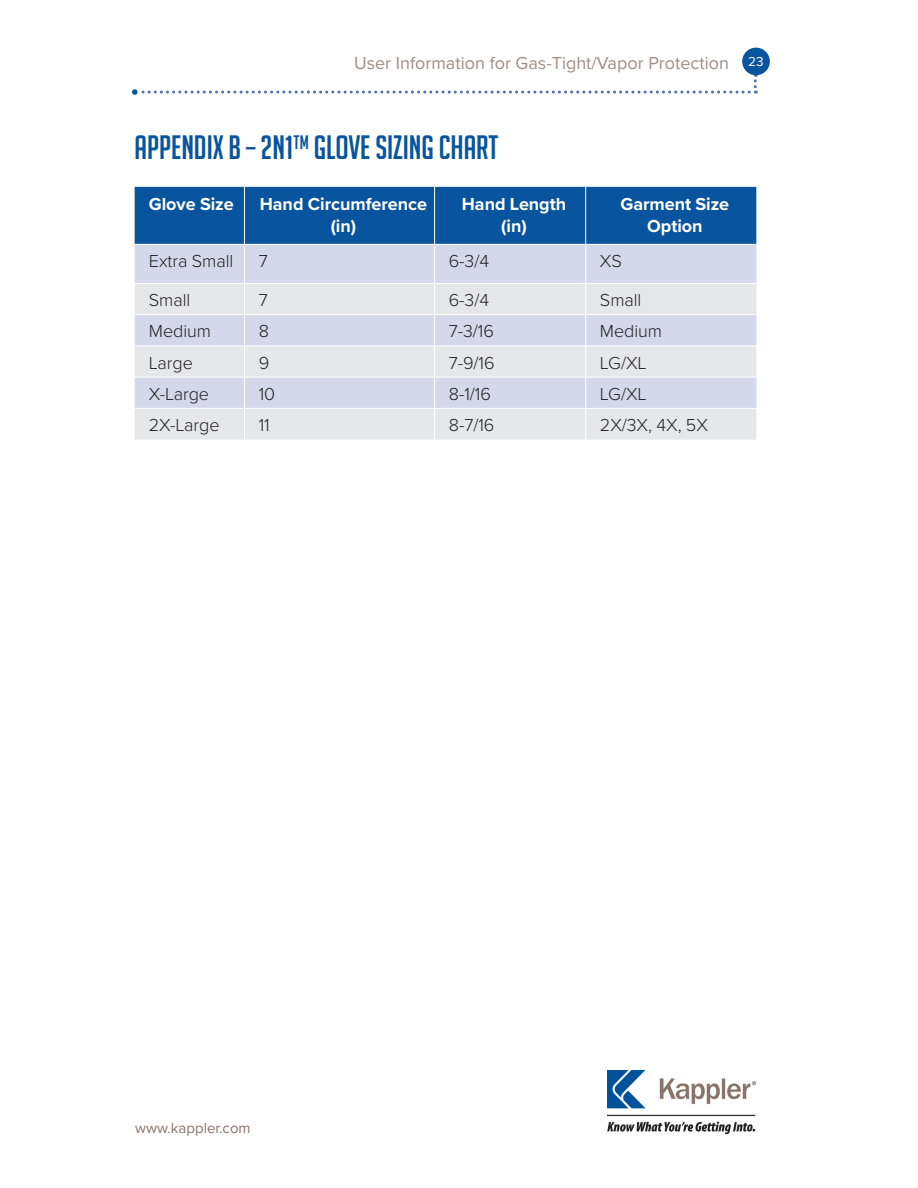
<style>
.page{position:relative;width:918px;height:1188px;background:#fff}
.page>*{position:absolute;margin:0;border:0;box-sizing:border-box;transform-origin:0 0}
._00_BL{font:33px "Big Noodle Titling";color:#09549e}
.Table_Paragraph{font:300 18px "Proxima Nova";letter-spacing:-.005em;color:#231f20}
.Table_Paragraph-2{font:700 18px/22.5px "Proxima Nova";letter-spacing:-.005em;color:#fff;text-align:center}
.t1{font:18px "Proxima Nova";color:#9f8e86}
.t2{font:15px "Proxima Nova";color:#88746b}
.s1{font-size:13.5px;color:#fff}
</style>
<div class="page">
<div style="left:742px;top:48px;width:28px;height:27px;background:#09549e;border-radius:50%"></div>
<svg style="left:132px;top:74px;width:625px;height:21px"></svg>
<img style="left:607px;top:1070px;width:149px;height:63px">
<div style="left:135px;top:187px;width:621px;height:57px;background:#09549e"></div>
<div style="left:135px;top:245px;width:621px;height:38px;background:#d5d8eb"></div>
<svg style="left:135px;top:284px;width:621px;height:156px;background:#dfe1ea"></svg>
<hr style="left:244px;top:187px;width:1px;height:57px;background:#fff">
<hr style="left:434px;top:187px;width:1px;height:57px;background:#fff">
<hr style="left:585px;top:187px;width:1px;height:57px;background:#fff">
<hr style="left:244px;top:245px;width:1px;height:38px;background:#fff">
<hr style="left:434px;top:245px;width:1px;height:38px;background:#fff">
<hr style="left:585px;top:245px;width:1px;height:38px;background:#fff">
<hr style="left:244px;top:284px;width:1px;height:30px;background:#fff">
<hr style="left:434px;top:284px;width:1px;height:30px;background:#fff">
<hr style="left:585px;top:284px;width:1px;height:30px;background:#fff">
<hr style="left:135px;top:314px;width:109px;height:1px;background:#fff">
<hr style="left:244px;top:314px;width:191px;height:1px;background:#fff">
<hr style="left:244px;top:315px;width:1px;height:31px;background:#fff">
<hr style="left:435px;top:314px;width:151px;height:1px;background:#fff">
<hr style="left:434px;top:315px;width:1px;height:31px;background:#fff">
<hr style="left:586px;top:314px;width:170px;height:1px;background:#fff">
<hr style="left:585px;top:315px;width:1px;height:31px;background:#fff">
<hr style="left:135px;top:346px;width:109px;height:1px;background:#fff">
<hr style="left:244px;top:346px;width:191px;height:1px;background:#fff">
<hr style="left:244px;top:346px;width:1px;height:31px;background:#fff">
<hr style="left:435px;top:346px;width:151px;height:1px;background:#fff">
<hr style="left:434px;top:346px;width:1px;height:31px;background:#fff">
<hr style="left:586px;top:346px;width:170px;height:1px;background:#fff">
<hr style="left:585px;top:346px;width:1px;height:31px;background:#fff">
<hr style="left:135px;top:377px;width:109px;height:1px;background:#fff">
<hr style="left:244px;top:377px;width:191px;height:1px;background:#fff">
<hr style="left:244px;top:378px;width:1px;height:30px;background:#fff">
<hr style="left:435px;top:377px;width:151px;height:1px;background:#fff">
<hr style="left:434px;top:378px;width:1px;height:30px;background:#fff">
<hr style="left:586px;top:377px;width:170px;height:1px;background:#fff">
<hr style="left:585px;top:378px;width:1px;height:30px;background:#fff">
<hr style="left:135px;top:408px;width:109px;height:1px;background:#fff">
<hr style="left:244px;top:408px;width:191px;height:1px;background:#fff">
<hr style="left:244px;top:409px;width:1px;height:31px;background:#fff">
<hr style="left:435px;top:408px;width:151px;height:1px;background:#fff">
<hr style="left:434px;top:409px;width:1px;height:31px;background:#fff">
<hr style="left:586px;top:408px;width:170px;height:1px;background:#fff">
<hr style="left:585px;top:409px;width:1px;height:31px;background:#fff">
<p class="t1" style="left:354px;top:49px;width:411px">User Information for Gas-Tight/Vapor Protection <span class="s1">23</span></p>
<p class="_00_BL" style="left:135px;top:129px;width:365px">APPENDIX B – 2N1™ GLOVE SIZING CHART</p>
<p class="Table_Paragraph-2" style="left:149px;top:192px;width:86px">Glove Size</p>
<p class="Table_Paragraph-2" style="left:260px;top:192px;width:169px">Hand Circumference (in)</p>
<p class="Table_Paragraph-2" style="left:462px;top:192px;width:106px">Hand Length (in)</p>
<p class="Table_Paragraph-2" style="left:621px;top:192px;width:110px">Garment Size<br>Option</p>
<p class="Table_Paragraph" style="left:149px;top:248px;width:86px">Extra Small</p>
<p class="Table_Paragraph" style="left:259px;top:248px;width:11px">7</p>
<p class="Table_Paragraph" style="left:449px;top:248px;width:42px">6-3/4</p>
<p class="Table_Paragraph" style="left:600px;top:248px;width:24px">XS</p>
<p class="Table_Paragraph" style="left:149px;top:287px;width:43px">Small</p>
<p class="Table_Paragraph" style="left:259px;top:287px;width:11px">7</p>
<p class="Table_Paragraph" style="left:449px;top:287px;width:42px">6-3/4</p>
<p class="Table_Paragraph" style="left:600px;top:287px;width:43px">Small</p>
<p class="Table_Paragraph" style="left:149px;top:318px;width:64px">Medium</p>
<p class="Table_Paragraph" style="left:259px;top:318px;width:12px">8</p>
<p class="Table_Paragraph" style="left:449px;top:318px;width:47px">7-3/16</p>
<p class="Table_Paragraph" style="left:600px;top:318px;width:64px">Medium</p>
<p class="Table_Paragraph" style="left:149px;top:349px;width:46px">Large</p>
<p class="Table_Paragraph" style="left:259px;top:349px;width:12px">9</p>
<p class="Table_Paragraph" style="left:449px;top:349px;width:47px">7-9/16</p>
<p class="Table_Paragraph" style="left:600px;top:349px;width:48px">LG/XL</p>
<p class="Table_Paragraph" style="left:149px;top:380px;width:62px">X-Large</p>
<p class="Table_Paragraph" style="left:259px;top:380px;width:18px">10</p>
<p class="Table_Paragraph" style="left:449px;top:380px;width:44px">8-1/16</p>
<p class="Table_Paragraph" style="left:600px;top:380px;width:48px">LG/XL</p>
<p class="Table_Paragraph" style="left:149px;top:412px;width:72px">2X-Large</p>
<p class="Table_Paragraph" style="left:259px;top:412px;width:13px">11</p>
<p class="Table_Paragraph" style="left:449px;top:412px;width:47px">8-7/16</p>
<p class="Table_Paragraph" style="left:600px;top:412px;width:110px">2X/3X, 4X, 5X</p>
<p class="t2" style="left:135px;top:1117px;width:117px">www.kappler.com</p>
</div>
